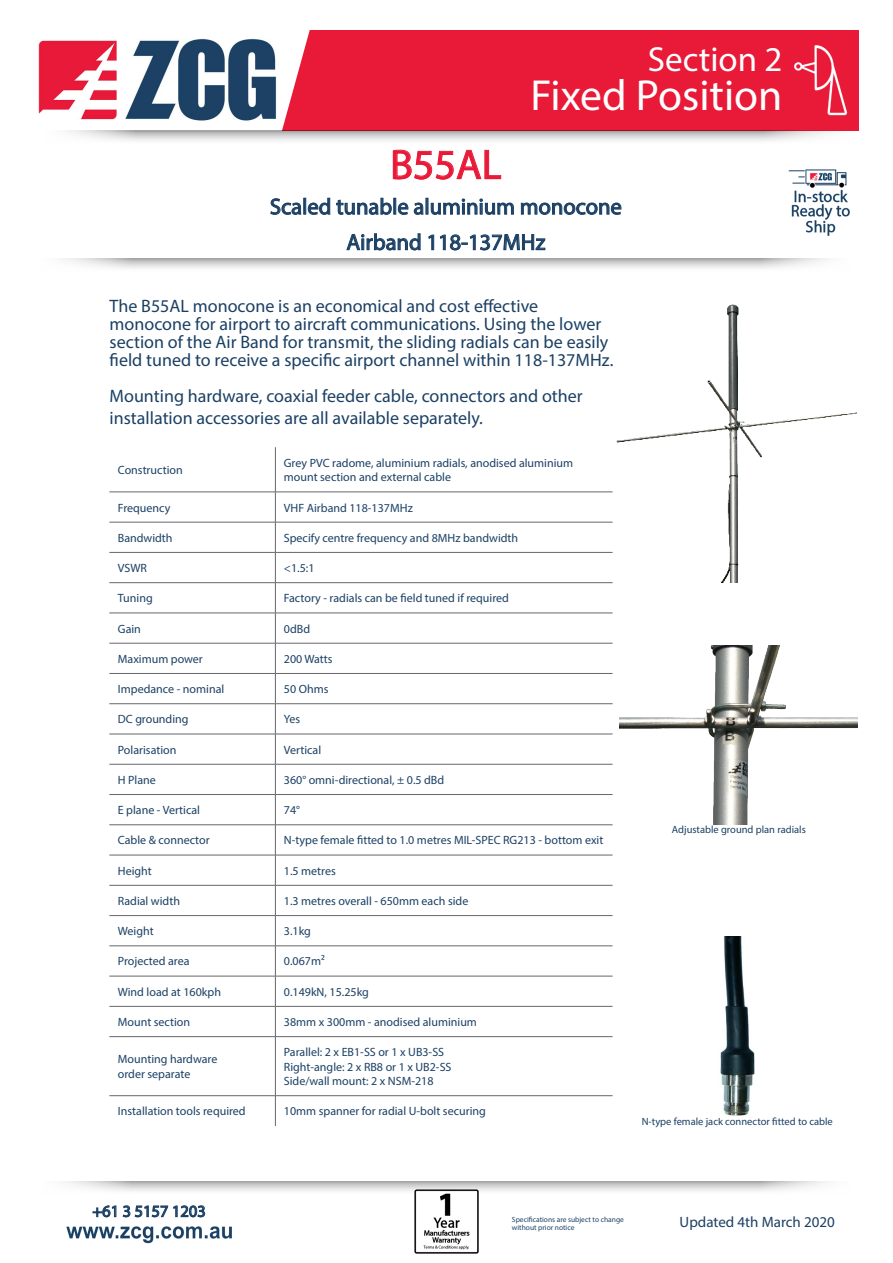
<style>
.page{position:relative;width:893px;height:1263px;background:#fff}
.page>*{position:absolute;margin:0;border:0;box-sizing:border-box;transform-origin:0 0}
.t1{font:43.65px "Myriad Pro";color:#fff}
.t2{font:42px "Myriad Pro";color:#e91938}
.t3{font:34.95px "Myriad Pro";color:#fff}
.t4{font:22.5px "Myriad Pro";color:#1b4064}
.t5{font:18px/18px "Myriad Pro";color:#1b4064}
.t6{font:16.5px "Myriad Pro";color:#1b4064}
.t7{font:15px "Myriad Pro";color:#1b4064}
.t8{font:12px/14.4px "Myriad Pro";color:#1b4064}
.t9{font:10.5px "Myriad Pro";color:#1b4064}
.t10{font:7.5px "Myriad Pro";color:#1b4064}
</style>
<div class="page">
<img style="left:66px;top:1226px;width:166px;height:17px">
<svg style="left:92px;top:1205px;width:114px;height:13px"></svg>
<svg style="left:64px;top:1181px;width:764px;height:13px"></svg>
<svg style="left:65px;top:259px;width:762px;height:10px"></svg>
<div style="left:273px;top:30px;width:586px;height:101px;background:#e91938"></div>
<svg style="left:68px;top:131px;width:764px;height:10px"></svg>
<svg style="left:270px;top:198px;width:32px;height:17px"></svg>
<div style="left:303px;top:198px;width:3px;height:17px;border:1px solid #1b4064"></div>
<svg style="left:308px;top:197px;width:22px;height:18px"></svg>
<svg style="left:336px;top:150px;width:286px;height:115px"></svg>
<hr style="left:275px;top:447px;width:1px;height:45px;background:#67676a">
<hr style="left:109px;top:492px;width:166px;height:1px;background:#67676a">
<hr style="left:275px;top:492px;width:338px;height:1px;background:#67676a">
<hr style="left:275px;top:492px;width:1px;height:30px;background:#67676a">
<hr style="left:109px;top:522px;width:166px;height:1px;background:#67676a">
<hr style="left:275px;top:522px;width:338px;height:1px;background:#67676a">
<hr style="left:275px;top:522px;width:1px;height:30px;background:#67676a">
<hr style="left:109px;top:552px;width:166px;height:1px;background:#67676a">
<hr style="left:275px;top:552px;width:338px;height:1px;background:#67676a">
<svg style="left:275px;top:553px;width:1px;height:29px"></svg>
<hr style="left:109px;top:582px;width:166px;height:1px;background:#67676a">
<hr style="left:275px;top:582px;width:338px;height:1px;background:#67676a">
<hr style="left:275px;top:583px;width:1px;height:30px;background:#67676a">
<hr style="left:109px;top:613px;width:166px;height:1px;background:#67676a">
<hr style="left:275px;top:613px;width:338px;height:1px;background:#67676a">
<hr style="left:275px;top:613px;width:1px;height:30px;background:#67676a">
<hr style="left:109px;top:643px;width:166px;height:1px;background:#67676a">
<hr style="left:275px;top:643px;width:338px;height:1px;background:#67676a">
<hr style="left:275px;top:643px;width:1px;height:30px;background:#67676a">
<hr style="left:109px;top:673px;width:166px;height:1px;background:#67676a">
<hr style="left:275px;top:673px;width:338px;height:1px;background:#67676a">
<svg style="left:275px;top:674px;width:1px;height:29px"></svg>
<hr style="left:109px;top:703px;width:166px;height:1px;background:#67676a">
<hr style="left:275px;top:703px;width:338px;height:1px;background:#67676a">
<hr style="left:275px;top:704px;width:1px;height:30px;background:#67676a">
<hr style="left:109px;top:734px;width:166px;height:1px;background:#67676a">
<hr style="left:275px;top:734px;width:338px;height:1px;background:#67676a">
<hr style="left:275px;top:734px;width:1px;height:30px;background:#67676a">
<hr style="left:109px;top:764px;width:166px;height:1px;background:#67676a">
<hr style="left:275px;top:764px;width:338px;height:1px;background:#67676a">
<hr style="left:275px;top:764px;width:1px;height:30px;background:#67676a">
<hr style="left:109px;top:794px;width:166px;height:1px;background:#67676a">
<hr style="left:275px;top:794px;width:338px;height:1px;background:#67676a">
<svg style="left:275px;top:795px;width:1px;height:29px"></svg>
<hr style="left:109px;top:824px;width:166px;height:1px;background:#67676a">
<hr style="left:275px;top:824px;width:338px;height:1px;background:#67676a">
<hr style="left:275px;top:825px;width:1px;height:30px;background:#67676a">
<hr style="left:109px;top:855px;width:166px;height:1px;background:#67676a">
<hr style="left:275px;top:855px;width:338px;height:1px;background:#67676a">
<hr style="left:275px;top:855px;width:1px;height:30px;background:#67676a">
<hr style="left:109px;top:885px;width:166px;height:1px;background:#67676a">
<hr style="left:275px;top:885px;width:338px;height:1px;background:#67676a">
<hr style="left:275px;top:885px;width:1px;height:30px;background:#67676a">
<hr style="left:109px;top:915px;width:166px;height:1px;background:#67676a">
<hr style="left:275px;top:915px;width:338px;height:1px;background:#67676a">
<hr style="left:275px;top:916px;width:1px;height:30px;background:#67676a">
<hr style="left:109px;top:945px;width:166px;height:1px;background:#67676a">
<hr style="left:275px;top:945px;width:338px;height:1px;background:#67676a">
<hr style="left:275px;top:946px;width:1px;height:30px;background:#67676a">
<hr style="left:109px;top:976px;width:166px;height:1px;background:#67676a">
<hr style="left:275px;top:976px;width:338px;height:1px;background:#67676a">
<hr style="left:275px;top:976px;width:1px;height:30px;background:#67676a">
<hr style="left:109px;top:1006px;width:166px;height:1px;background:#67676a">
<hr style="left:275px;top:1006px;width:338px;height:1px;background:#67676a">
<hr style="left:275px;top:1006px;width:1px;height:30px;background:#67676a">
<hr style="left:109px;top:1036px;width:166px;height:1px;background:#67676a">
<hr style="left:275px;top:1036px;width:338px;height:1px;background:#67676a">
<hr style="left:275px;top:1037px;width:1px;height:58px;background:#67676a">
<hr style="left:109px;top:1095px;width:166px;height:1px;background:#67676a">
<hr style="left:275px;top:1095px;width:338px;height:1px;background:#67676a">
<hr style="left:275px;top:1096px;width:1px;height:30px;background:#67676a">
<img style="left:616px;top:304px;width:241px;height:279px">
<img style="left:620px;top:646px;width:238px;height:178px">
<img style="left:720px;top:936px;width:35px;height:180px">
<img style="left:38px;top:34px;width:244px;height:91px">
<img style="left:414px;top:1190px;width:64px;height:64px">
<img style="left:788px;top:169px;width:62px;height:67px">
<img style="left:785px;top:44px;width:72px;height:72px">
<p class="t3" style="left:648px;top:38px;width:136px">Section 2</p>
<p class="t1" style="left:530px;top:69px;width:254px">Fixed Position</p>
<p class="t2" style="left:390px;top:139px;width:113px">B55AL</p>
<p class="t4" style="left:270px;top:193px;width:353px">Scaled tunable aluminium monocone</p>
<p class="t4" style="left:346px;top:228px;width:200px">Airband 118-137MHz</p>
<p class="t5" style="left:110px;top:297px;width:505px">The B55AL monocone is an economical and cost effective monocone for airport to aircraft communications. Using the lower section of the Air Band for transmit, the sliding radials can be easily field tuned to receive a specific airport channel within 118-137MHz.</p>
<p class="t5" style="left:110px;top:384px;width:475px;line-height:22.5px">Mounting hardware, coaxial feeder cable, connectors and other installation accessories are all available separately.</p>
<p class="t8" style="left:118px;top:463px;width:66px">Construction</p>
<p class="t8" style="left:284px;top:455px;width:291px">Grey PVC radome, aluminium radials, anodised aluminium mount section and external cable</p>
<p class="t8" style="left:118px;top:500px;width:54px">Frequency</p>
<p class="t8" style="left:284px;top:500px;width:130px">VHF Airband 118-137MHz</p>
<p class="t8" style="left:118px;top:530px;width:56px">Bandwidth</p>
<p class="t8" style="left:284px;top:530px;width:236px">Specify centre frequency and 8MHz bandwidth</p>
<p class="t8" style="left:118px;top:561px;width:31px">VSWR</p>
<p class="t8" style="left:284px;top:561px;width:32px">&lt;1.5:1</p>
<p class="t8" style="left:118px;top:591px;width:36px">Tuning</p>
<p class="t8" style="left:284px;top:591px;width:227px">Factory - radials can be field tuned if required</p>
<p class="t8" style="left:118px;top:621px;width:25px">Gain</p>
<p class="t8" style="left:284px;top:621px;width:28px">0dBd</p>
<p class="t8" style="left:118px;top:651px;width:87px">Maximum power</p>
<p class="t8" style="left:284px;top:651px;width:50px">200 Watts</p>
<p class="t8" style="left:118px;top:682px;width:108px">Impedance - nominal</p>
<p class="t8" style="left:284px;top:682px;width:46px">50 Ohms</p>
<p class="t8" style="left:118px;top:712px;width:72px">DC grounding</p>
<p class="t8" style="left:284px;top:712px;width:18px">Yes</p>
<p class="t8" style="left:118px;top:742px;width:60px">Polarisation</p>
<p class="t8" style="left:284px;top:742px;width:39px">Vertical</p>
<p class="t8" style="left:118px;top:772px;width:39px">H Plane</p>
<p class="t8" style="left:284px;top:772px;width:162px">360° omni-directional, ± 0.5 dBd</p>
<p class="t8" style="left:118px;top:803px;width:84px">E plane - Vertical</p>
<p class="t8" style="left:284px;top:803px;width:18px">74°</p>
<p class="t8" style="left:118px;top:833px;width:93px">Cable &amp; connector</p>
<p class="t8" style="left:284px;top:833px;width:321px">N-type female fitted to 1.0 metres MIL-SPEC RG213 - bottom exit</p>
<p class="t8" style="left:118px;top:863px;width:35px">Height</p>
<p class="t8" style="left:284px;top:863px;width:53px">1.5 metres</p>
<p class="t8" style="left:118px;top:893px;width:64px">Radial width</p>
<p class="t8" style="left:284px;top:893px;width:186px">1.3 metres overall - 650mm each side</p>
<p class="t8" style="left:118px;top:924px;width:37px">Weight</p>
<p class="t8" style="left:284px;top:924px;width:29px">3.1kg</p>
<p class="t8" style="left:118px;top:954px;width:73px">Projected area</p>
<p class="t8" style="left:284px;top:954px;width:42px">0.067m²</p>
<p class="t8" style="left:118px;top:984px;width:105px">Wind load at 160kph</p>
<p class="t8" style="left:284px;top:984px;width:87px">0.149kN, 15.25kg</p>
<p class="t8" style="left:118px;top:1014px;width:74px">Mount section</p>
<p class="t8" style="left:284px;top:1014px;width:195px">38mm x 300mm - anodised aluminium</p>
<p class="t8" style="left:118px;top:1052px;width:101px">Mounting hardware</p>
<p class="t8" style="left:118px;top:1066px;width:74px">order separate</p>
<p class="t8" style="left:284px;top:1045px;width:162px">Parallel: 2 x EB1-SS or 1 x UB3-SS</p>
<p class="t8" style="left:284px;top:1059px;width:169px">Right-angle: 2 x RB8 or 1 x UB2-SS</p>
<p class="t8" style="left:284px;top:1074px;width:151px">Side/wall mount: 2 x NSM-218</p>
<p class="t8" style="left:118px;top:1104px;width:129px">Installation tools required</p>
<p class="t8" style="left:284px;top:1104px;width:203px">10mm spanner for radial U-bolt securing</p>
<p class="t9" style="left:672px;top:823px;width:135px">Adjustable ground plan radials</p>
<p class="t9" style="left:642px;top:1115px;width:193px">N-type female jack connector fitted to cable</p>
<p class="t6" style="left:92px;top:1201px;width:115px">+61 3 5157 1203</p>
<p class="t10" style="left:512px;top:1214px;width:113px">Specifications are subject to change</p>
<p class="t10" style="left:512px;top:1223px;width:64px">without prior notice</p>
<p class="t7" style="left:680px;top:1213px;width:157px">Updated 4th March 2020</p>
</div>
